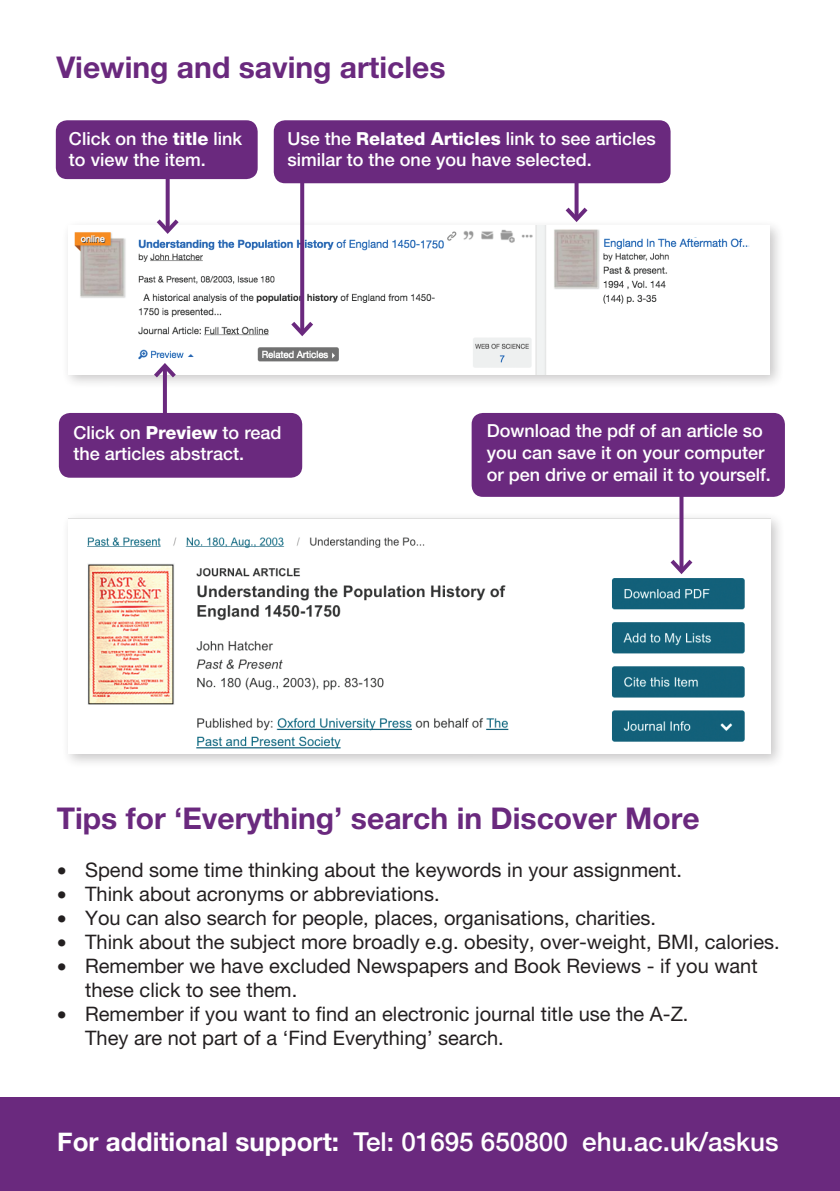
<style>
.page{position:relative;width:840px;height:1191px;background:#fff}
.page>*{position:absolute;margin:0;border:0;box-sizing:border-box;transform-origin:0 0}
.t1{font:700 30px "Helvetica Neue LT Pro";color:#6a297e}
.t2{font:500 26px "Helvetica Neue";color:#fff}
.t3{font:20px/24px "Helvetica Neue LT Pro";color:#231f20}
.t4{font:500 18px/21.6px "Helvetica Neue LT Pro";color:#fff}
.s1{font-weight:800}
.s2{font-weight:700}
</style>
<div class="page">
<div style="left:0;top:1097px;width:839px;height:94px;background:#6a297e"></div>
<hr style="left:839px;top:0;width:1px;height:317px;background:#6a297e">
<hr style="left:839px;top:292px;width:1px;height:165px;background:#201d1f">
<div style="left:62px;top:219px;width:722px;height:170px;background:#231f20;opacity:.25"></div>
<img style="left:69px;top:226px;width:700px;height:148px">
<svg style="left:574px;top:183px;width:4px;height:20px"></svg>
<svg style="left:561px;top:203px;width:30px;height:22px"></svg>
<svg style="left:165px;top:179px;width:4px;height:36px"></svg>
<svg style="left:152px;top:215px;width:31px;height:22px"></svg>
<svg style="left:300px;top:183px;width:4px;height:134px"></svg>
<svg style="left:287px;top:317px;width:30px;height:22px"></svg>
<div style="left:56px;top:120px;width:201px;height:59px;background:#6a297e;border-radius:11px"></div>
<div style="left:273px;top:120px;width:397px;height:63px;background:#6a297e;border-radius:11px"></div>
<div style="left:61px;top:511px;width:723px;height:258px;background:#231f20;opacity:.25"></div>
<img style="left:69px;top:518px;width:701px;height:235px">
<svg style="left:679px;top:497px;width:4px;height:58px"></svg>
<svg style="left:666px;top:555px;width:30px;height:22px"></svg>
<div style="left:471px;top:413px;width:313px;height:84px;background:#6a297e;border-radius:11px"></div>
<svg style="left:163px;top:382px;width:4px;height:31px"></svg>
<svg style="left:150px;top:360px;width:30px;height:22px"></svg>
<div style="left:59px;top:413px;width:243px;height:65px;background:#6a297e;border-radius:11px"></div>
<h1 class="t1" style="left:56px;top:49px;width:390px">Viewing and saving articles</h1>
<p class="t4" style="left:69px;top:127px;width:175px">Click on the <span class="s1">title</span> link to view the item.</p>
<p class="t4" style="left:287px;top:127px;width:369px">Use the <span class="s1">Related Articles</span> link to see articles similar to the one you have selected.</p>
<p class="t4" style="left:73px;top:421px;width:209px">Click on <span class="s1">Preview</span> to read the articles abstract.</p>
<p class="t4" style="left:486px;top:420px;width:285px">Download the pdf of an article so you can save it on your computer or pen drive or email it to yourself.</p>
<h1 class="t1" style="left:57px;top:800px;width:644px">Tips for ‘Everything’ search in Discover More</h1>
<p class="t3" style="left:57px;top:857px;width:626px">• Spend some time thinking about the keywords in your assignment.</p>
<p class="t3" style="left:57px;top:881px;width:384px">• Think about acronyms or abbreviations.</p>
<p class="t3" style="left:57px;top:905px;width:600px">• You can also search for people, places, organisations, charities.</p>
<p class="t3" style="left:57px;top:929px;width:724px">• Think about the subject more broadly e.g. obesity, over-weight, BMI, calories.</p>
<p class="t3" style="left:85px;top:953px;width:673px;text-indent:-28px">• Remember we have excluded Newspapers and Book Reviews - if you want these click to see them.</p>
<p class="t3" style="left:85px;top:1001px;width:604px;text-indent:-28px">• Remember if you want to find an electronic journal title use the A-Z.<br>They are not part of a ‘Find Everything’ search.</p>
<h2 class="t2" style="left:57px;top:1120px;width:722px"><span class="s2">For additional support:</span> Tel: 01695 650800 ehu.ac.uk/askus</h2>
</div>
